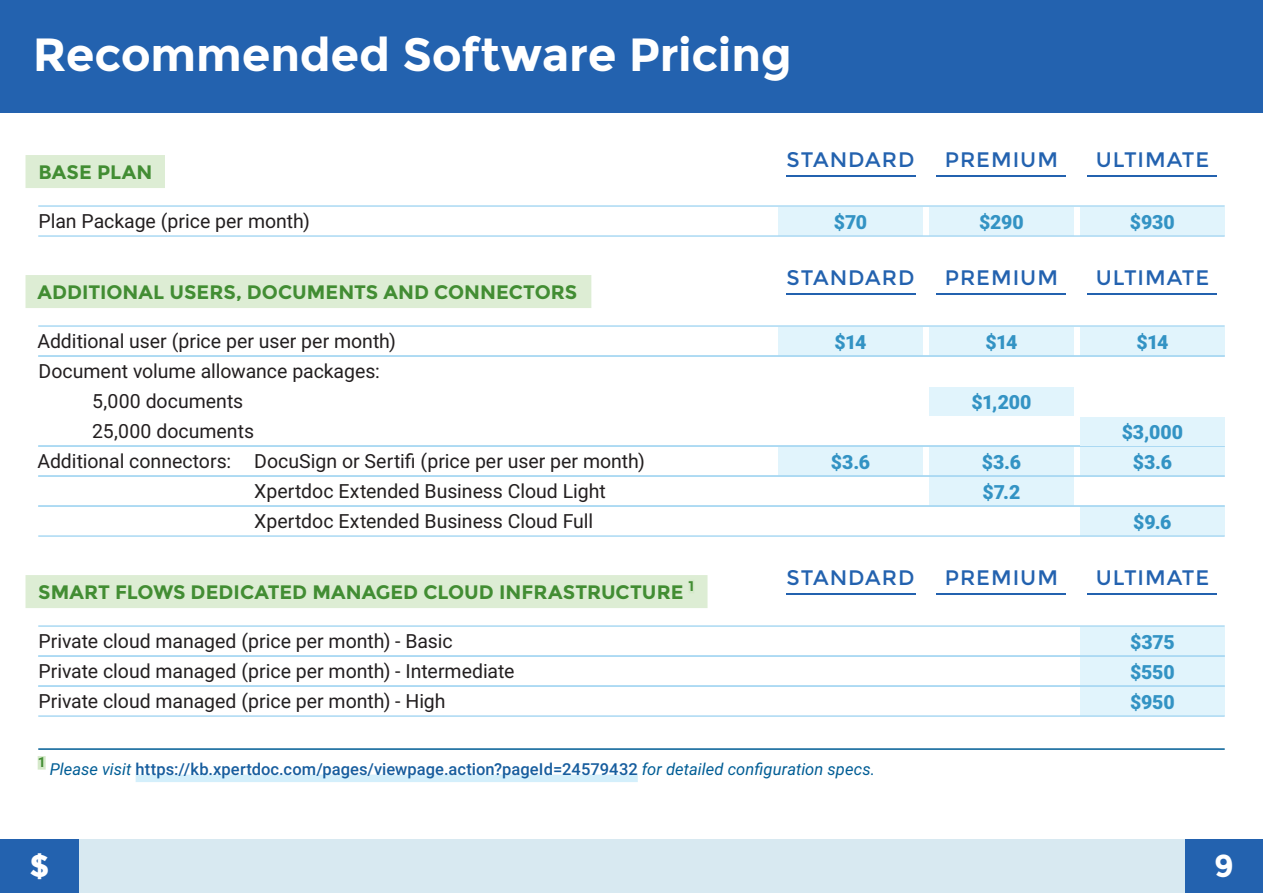
<style>
.page{position:relative;width:1263px;height:893px;background:#fff}
.page>*{position:absolute;margin:0;border:0;box-sizing:border-box;transform-origin:0 0}
.Slide_title{font:700 46.5px "Montserrat";letter-spacing:-.005em;color:#fff}
.t1{font:700 31.5px "Montserrat";color:#fff}
.Editions{font:21px "Montserrat";letter-spacing:.045em;color:#2362af}
.Body_text_table_left{font:19.5px/30px "Roboto";color:#231f20}
.Table_title_B{font:700 19.5px "Montserrat";color:#428d33}
.Table_text{font:900 19.5px "Roboto";letter-spacing:-.01em;color:#3393c4}
.Footnote{font:500 16.5px "Roboto";letter-spacing:.005em;color:#175d9e}
.Footnote-2{font:700 13.95px "Roboto";color:#428d33}
.s1{font-weight:400;font-style:italic;color:#005d95}
</style>
<div class="page">
<hr style="left:786px;top:175px;width:129px;height:2px;background:#2362af">
<hr style="left:786px;top:294px;width:129px;height:1px;background:#2362af">
<hr style="left:786px;top:594px;width:129px;height:1px;background:#2362af">
<hr style="left:936px;top:175px;width:130px;height:2px;background:#2362af">
<hr style="left:936px;top:294px;width:130px;height:1px;background:#2362af">
<hr style="left:936px;top:594px;width:130px;height:1px;background:#2362af">
<hr style="left:1087px;top:175px;width:130px;height:2px;background:#2362af">
<hr style="left:1087px;top:294px;width:130px;height:1px;background:#2362af">
<hr style="left:1087px;top:594px;width:130px;height:1px;background:#2362af">
<div style="left:778px;top:447px;width:145px;height:28px;background:#e1f4fc"></div>
<div style="left:778px;top:207px;width:145px;height:28px;background:#e1f4fc"></div>
<div style="left:778px;top:327px;width:145px;height:28px;background:#e1f4fc"></div>
<div style="left:929px;top:447px;width:145px;height:58px;background:#e1f4fc"></div>
<div style="left:929px;top:207px;width:145px;height:28px;background:#e1f4fc"></div>
<div style="left:929px;top:327px;width:145px;height:28px;background:#e1f4fc"></div>
<div style="left:1080px;top:507px;width:145px;height:28px;background:#e1f4fc"></div>
<div style="left:1080px;top:446px;width:145px;height:29px;background:#e1f4fc"></div>
<div style="left:1080px;top:207px;width:145px;height:28px;background:#e1f4fc"></div>
<div style="left:1080px;top:327px;width:145px;height:28px;background:#e1f4fc"></div>
<div style="left:1080px;top:627px;width:145px;height:88px;background:#e1f4fc"></div>
<div style="left:0;top:0;width:1263px;height:113px;background:#2362af"></div>
<div style="left:1184px;top:839px;width:79px;height:54px;background:#2362af"></div>
<div style="left:0;top:839px;width:79px;height:54px;background:#2362af"></div>
<div style="left:79px;top:839px;width:1105px;height:54px;background:#d8e9f1"></div>
<div style="left:26px;top:155px;width:139px;height:33px;background:#ddedd4"></div>
<hr style="left:38px;top:205px;width:1187px;height:2px;background:#aad9f3">
<hr style="left:38px;top:235px;width:1187px;height:2px;background:#aad9f3">
<div style="left:26px;top:275px;width:565px;height:33px;background:#ddedd4"></div>
<hr style="left:38px;top:325px;width:1187px;height:2px;background:#aad9f3">
<hr style="left:38px;top:355px;width:1187px;height:2px;background:#aad9f3">
<hr style="left:38px;top:445px;width:1187px;height:2px;background:#aad9f3">
<hr style="left:38px;top:475px;width:1187px;height:2px;background:#aad9f3">
<hr style="left:38px;top:505px;width:1187px;height:2px;background:#aad9f3">
<hr style="left:38px;top:535px;width:1187px;height:2px;background:#aad9f3">
<div style="left:26px;top:575px;width:681px;height:33px;background:#ddedd4"></div>
<div style="left:689px;top:580px;width:5px;height:13px;background:#d5e9ca"></div>
<hr style="left:38px;top:625px;width:1187px;height:2px;background:#aad9f3">
<hr style="left:38px;top:655px;width:1187px;height:2px;background:#aad9f3">
<hr style="left:38px;top:685px;width:1187px;height:2px;background:#aad9f3">
<hr style="left:38px;top:715px;width:1187px;height:2px;background:#aad9f3">
<div style="left:929px;top:387px;width:145px;height:28px;background:#e1f4fc"></div>
<div style="left:1080px;top:417px;width:145px;height:28px;background:#e1f4fc"></div>
<hr style="left:38px;top:748px;width:1187px;height:2px;background:#005d95">
<div style="left:38px;top:756px;width:8px;height:14px;background:#d5e9ca"></div>
<div style="left:136px;top:775px;width:502px;height:7px;background:#d4effb"></div>
<p class="Slide_title" style="left:33px;top:26px;width:760px">Recommended Software Pricing</p>
<p class="Table_title_B" style="left:39px;top:161px;width:115px">BASE PLAN</p>
<p class="Body_text_table_left" style="left:39px;top:205px;width:273px">Plan Package (price per month)</p>
<p class="Table_title_B" style="left:38px;top:281px;width:541px">ADDITIONAL USERS, DOCUMENTS AND CONNECTORS</p>
<p class="Body_text_table_left" style="left:38px;top:325px;width:360px">Additional user (price per user per month)</p>
<p class="Body_text_table_left" style="left:92px;top:355px;width:289px;text-indent:-54px">Document volume allowance packages:<br>5,000 documents<br>25,000 documents</p>
<p class="Body_text_table_left" style="left:38px;top:445px;width:609px">Additional connectors: DocuSign or Sertifi (price per user per month)</p>
<p class="Body_text_table_left" style="left:254px;top:475px;width:353px">Xpertdoc Extended Business Cloud Light</p>
<p class="Body_text_table_left" style="left:254px;top:505px;width:340px">Xpertdoc Extended Business Cloud Full</p>
<p class="Table_title_B" style="left:38px;top:581px;width:657px">SMART FLOWS DEDICATED MANAGED CLOUD INFRASTRUCTURE <sup>1</sup></p>
<p class="Body_text_table_left" style="left:39px;top:625px;width:416px">Private cloud managed (price per month) - Basic</p>
<p class="Body_text_table_left" style="left:39px;top:655px;width:477px">Private cloud managed (price per month) - Intermediate</p>
<p class="Body_text_table_left" style="left:39px;top:685px;width:409px">Private cloud managed (price per month) - High</p>
<p class="Editions" style="left:786px;top:147px;width:129px">STANDARD</p>
<p class="Table_text" style="left:834px;top:208px;width:35px">$70</p>
<p class="Editions" style="left:786px;top:265px;width:129px">STANDARD</p>
<p class="Table_text" style="left:834px;top:328px;width:34px">$14</p>
<p class="Table_text" style="left:831px;top:448px;width:41px">$3.6</p>
<p class="Editions" style="left:786px;top:565px;width:129px">STANDARD</p>
<p class="Footnote-2" style="left:38px;top:753px;width:10px">1</p>
<p class="Footnote" style="left:50px;top:758px;width:827px"><span class="s1">Please visit</span> https://kb.xpertdoc.com/pages/viewpage.action?pageId=24579432 <span class="s1">for detailed configuration specs.</span></p>
<p class="Editions" style="left:945px;top:147px;width:115px">PREMIUM</p>
<p class="Table_text" style="left:979px;top:208px;width:46px">$290</p>
<p class="Editions" style="left:945px;top:265px;width:115px">PREMIUM</p>
<p class="Table_text" style="left:985px;top:328px;width:34px">$14</p>
<p class="Table_text" style="left:971px;top:388px;width:62px">$1,200</p>
<p class="Table_text" style="left:982px;top:448px;width:41px">$3.6</p>
<p class="Table_text" style="left:982px;top:478px;width:39px">$7.2</p>
<p class="Editions" style="left:945px;top:565px;width:115px">PREMIUM</p>
<p class="Editions" style="left:1096px;top:147px;width:115px">ULTIMATE</p>
<p class="Table_text" style="left:1130px;top:208px;width:46px">$930</p>
<p class="Editions" style="left:1096px;top:265px;width:115px">ULTIMATE</p>
<p class="Table_text" style="left:1136px;top:328px;width:34px">$14</p>
<p class="Table_text" style="left:1122px;top:418px;width:63px">$3,000</p>
<p class="Table_text" style="left:1133px;top:448px;width:41px">$3.6</p>
<p class="Table_text" style="left:1133px;top:508px;width:40px">$9.6</p>
<p class="Editions" style="left:1096px;top:565px;width:115px">ULTIMATE</p>
<p class="Table_text" style="left:1130px;top:628px;width:46px">$375</p>
<p class="Table_text" style="left:1130px;top:658px;width:46px">$550</p>
<p class="Table_text" style="left:1130px;top:688px;width:46px">$950</p>
<h2 class="t1" style="left:30px;top:847px;width:22px">$</h2>
<h2 class="t1" style="left:1214px;top:847px;width:21px">9</h2>
</div>
